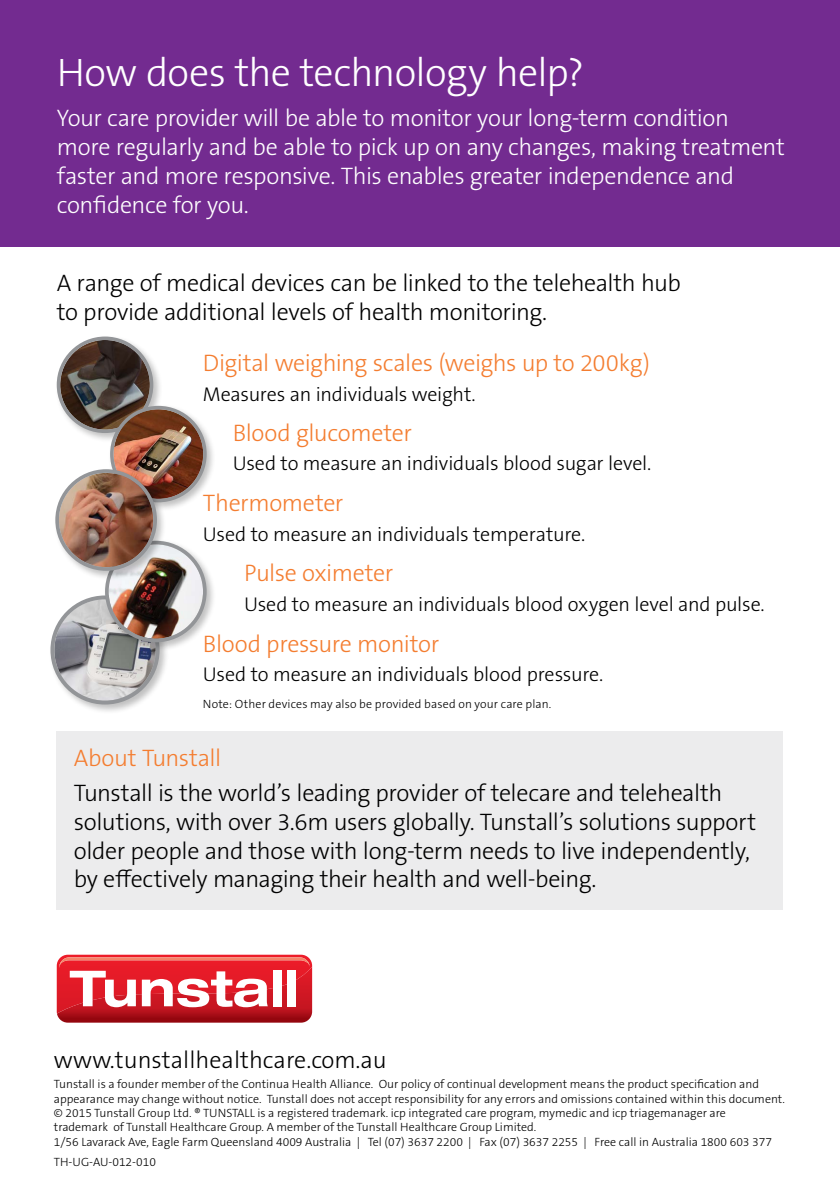
<style>
.page{position:relative;width:840px;height:1191px;background:#fff}
.page>*{position:absolute;margin:0;border:0;box-sizing:border-box;transform-origin:0 0}
.t1{font:300 40px "The Sans B W3";letter-spacing:-.015em;color:#fff}
.t2{font:300 24px/28.8px "The Sans B W3";letter-spacing:-.015em;color:#000}
.t3{font:300 24px/28.8px "The Sans B W3";letter-spacing:-.015em;color:#fff}
.t4{font:300 24px "The Sans B W3";letter-spacing:-.015em;color:#f47d30}
.t5{font:300 20px "The Sans B W3";letter-spacing:-.01em;color:#000}
.t6{font:300 12px/14.4px "The Sans B W3";color:#000}
</style>
<div class="page">
<div style="left:0;top:0;width:839px;height:247px;background:#732b90"></div>
<div style="left:55px;top:334px;width:108px;height:109px;background:#000;opacity:.25"></div>
<img style="left:60px;top:340px;width:90px;height:89px;border-radius:45px">
<div style="left:57px;top:336px;width:96px;height:97px;border:3px solid #939598;border-radius:50%"></div>
<div style="left:49px;top:593px;width:121px;height:121px;background:#000;opacity:.25"></div>
<img style="left:54px;top:599px;width:102px;height:101px;border-radius:51px">
<div style="left:50px;top:595px;width:109px;height:109px;border:4px solid #939598;border-radius:50%"></div>
<div style="left:108px;top:404px;width:108px;height:108px;background:#000;opacity:.25"></div>
<img style="left:113px;top:409px;width:90px;height:90px;border-radius:45px">
<div style="left:110px;top:406px;width:96px;height:96px;border:3px solid #939598;border-radius:50%"></div>
<svg style="left:57px;top:954px;width:255px;height:68px"></svg>
<div style="left:272px;top:970px;width:9px;height:36px;background:#fff"></div>
<div style="left:287px;top:970px;width:9px;height:36px;background:#fff"></div>
<div style="left:57px;top:731px;width:725px;height:179px;background:#ececed"></div>
<div style="left:103px;top:539px;width:113px;height:113px;background:#000;opacity:.25"></div>
<img style="left:109px;top:544px;width:94px;height:94px;border-radius:47px">
<div style="left:105px;top:541px;width:101px;height:101px;border:4px solid #939598;border-radius:50%"></div>
<div style="left:54px;top:467px;width:113px;height:114px;background:#000;opacity:.25"></div>
<img style="left:59px;top:473px;width:94px;height:94px;border-radius:47px">
<div style="left:55px;top:469px;width:102px;height:102px;border:4px solid #939598;border-radius:50%"></div>
<h1 class="t1" style="left:57px;top:47px;width:528px">How does the technology help?</h1>
<h2 class="t3" style="left:57px;top:104px;width:729px">Your care provider will be able to monitor your long-term condition more regularly and be able to pick up on any changes, making treatment faster and more responsive. This enables greater independence and confidence for you.</h2>
<h2 class="t2" style="left:57px;top:269px;width:625px">A range of medical devices can be linked to the telehealth hub to provide additional levels of health monitoring.</h2>
<h2 class="t4" style="left:203px;top:347px;width:448px">Digital weighing scales (weighs up to 200kg)</h2>
<h3 class="t5" style="left:203px;top:381px;width:274px">Measures an individuals weight.</h3>
<h2 class="t4" style="left:232px;top:417px;width:180px">Blood glucometer</h2>
<h3 class="t5" style="left:232px;top:451px;width:420px">Used to measure an individuals blood sugar level.</h3>
<h2 class="t4" style="left:203px;top:487px;width:142px">Thermometer</h2>
<h3 class="t5" style="left:203px;top:521px;width:384px">Used to measure an individuals temperature.</h3>
<h2 class="t4" style="left:244px;top:558px;width:150px">Pulse oximeter</h2>
<h3 class="t5" style="left:244px;top:591px;width:522px">Used to measure an individuals blood oxygen level and pulse.</h3>
<h2 class="t4" style="left:203px;top:628px;width:238px">Blood pressure monitor</h2>
<h3 class="t5" style="left:203px;top:662px;width:401px">Used to measure an individuals blood pressure.</h3>
<p class="t6" style="left:203px;top:696px;width:350px">Note: Other devices may also be provided based on your care plan.</p>
<h2 class="t4" style="left:74px;top:743px;width:149px">About Tunstall</h2>
<p class="t2" style="left:74px;top:778px;width:683px">Tunstall is the world’s leading provider of telecare and telehealth solutions, with over 3.6m users globally. Tunstall’s solutions support older people and those with long-term needs to live independently, by effectively managing their health and well-being.</p>
<h2 class="t2" style="left:54px;top:1045px;width:334px">www.tunstallhealthcare.com.au</h2>
<p class="t6" style="left:54px;top:1077px;width:732px">Tunstall is a founder member of the Continua Health Alliance. Our policy of continual development means the product specification and appearance may change without notice. Tunstall does not accept responsibility for any errors and omissions contained within this document. © 2015 Tunstall Group Ltd. ® TUNSTALL is a registered trademark. icp integrated care program, mymedic and icp triagemanager are<br>trademark of Tunstall Healthcare Group. A member of the Tunstall Healthcare Group Limited.<br>1/56 Lavarack Ave, Eagle Farm Queensland 4009 Australia | Tel (07) 3637 2200 | Fax (07) 3637 2255 | Free call in Australia 1800 603 377</p>
<p class="t6" style="left:54px;top:1154px;width:103px">TH-UG-AU-012-010</p>
</div>
